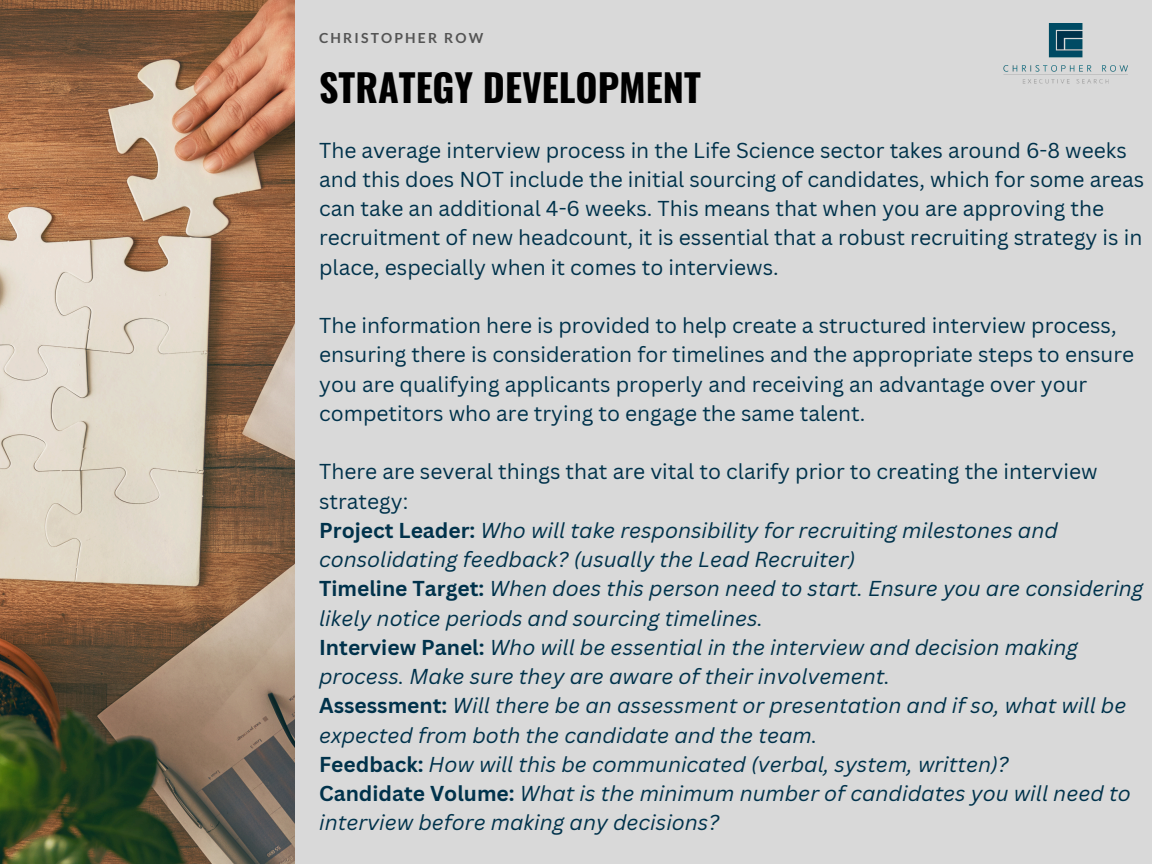
<style>
.page{position:relative;width:1152px;height:864px;background:#d9d9d9}
.page>*{position:absolute;margin:0;border:0;box-sizing:border-box;transform-origin:0 0}
.t1{font:700 37.8px "Oswald";color:#000}
.t2{font:italic 21px/29.2px "Canva Sans";color:#00324b}
.t3{font:21px/29.2px "Canva Sans";color:#00324b}
.t4{font:700 13.95px "Lato";letter-spacing:.155em;color:#545454}
.s1{font-style:normal}
.s2{font-weight:700;font-style:normal}
</style>
<div class="page">
<img style="left:1003px;top:23px;width:124px;height:61px">
<img style="left:0;top:0;width:295px;height:864px">
<h2 class="t4" style="left:319px;top:29px;width:166px">CHRISTOPHER ROW</h2>
<h2 class="t1" style="left:319px;top:58px;width:383px">STRATEGY DEVELOPMENT</h2>
<p class="t3" style="left:319px;top:135px;width:827px">The average interview process in the Life Science sector takes around 6-8 weeks and this does NOT include the initial sourcing of candidates, which for some areas can take an additional 4-6 weeks. This means that when you are approving the recruitment of new headcount, it is essential that a robust recruiting strategy is in place, especially when it comes to interviews.</p>
<h1 class="t3" style="left:319px;top:310px;width:817px">The information here is provided to help create a structured interview process, ensuring there is consideration for timelines and the appropriate steps to ensure you are qualifying applicants properly and receiving an advantage over your competitors who are trying to engage the same talent.</h1>
<h2 class="t2" style="left:319px;top:457px;width:826px"><span class="s1">There are several things that are vital to clarify prior to creating the interview strategy:<br></span><span class="s2">Project Leader:</span> Who will take responsibility for recruiting milestones and consolidating feedback? (usually the Lead Recruiter)<br><span class="s2">Timeline Target:</span> When does this person need to start. Ensure you are considering likely notice periods and sourcing timelines.<br><span class="s2">Interview Panel:</span> Who will be essential in the interview and decision making process. Make sure they are aware of their involvement.<br><span class="s2">Assessment:</span> Will there be an assessment or presentation and if so, what will be expected from both the candidate and the team.<br><span class="s2">Feedback:</span> How will this be communicated (verbal, system, written)?<br><span class="s2">Candidate Volume:</span> What is the minimum number of candidates you will need to interview before making any decisions?</h2>
</div>
